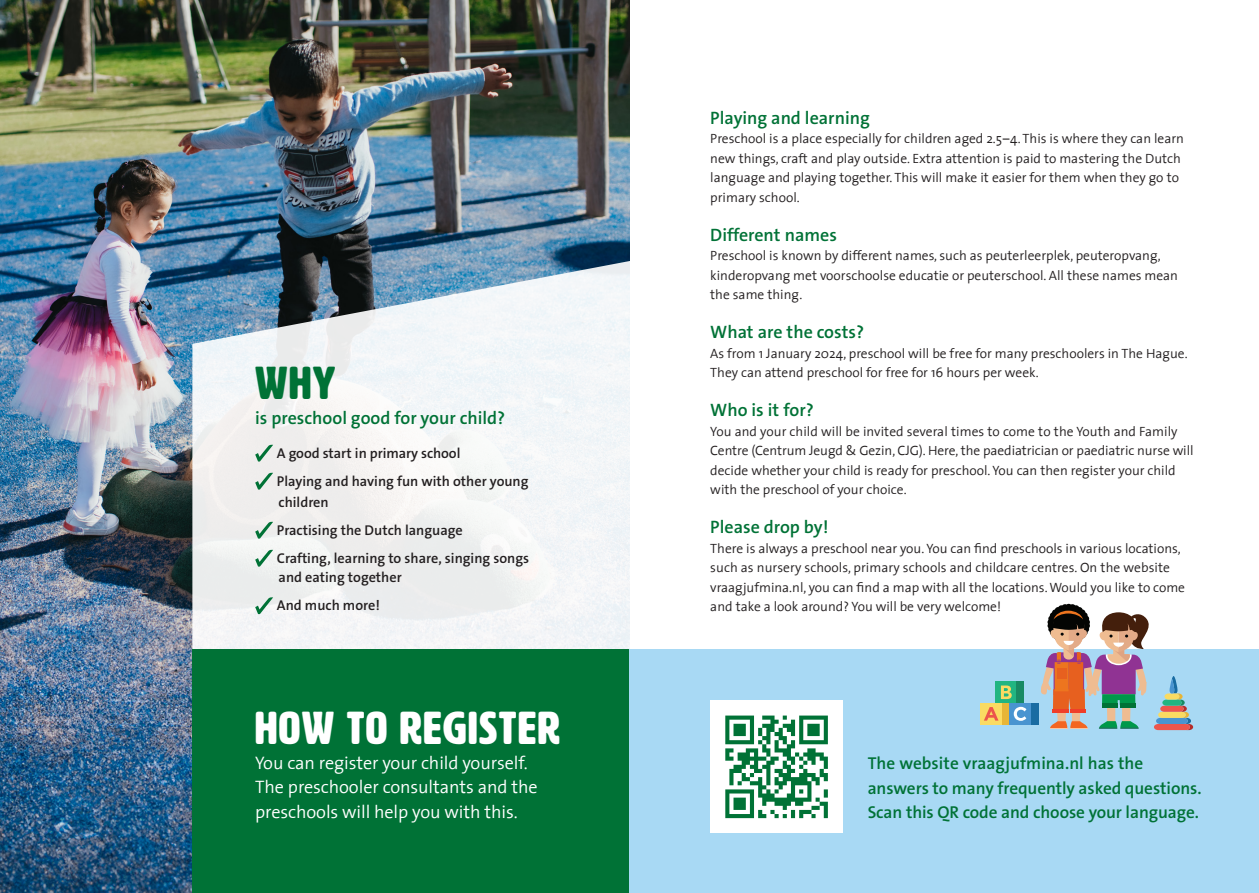
<style>
.page{position:relative;width:1259px;height:893px;background:#fff}
.page>*{position:absolute;margin:0;border:0;box-sizing:border-box;transform-origin:0 0}
.t1{font:45.6px "HWT Artz";letter-spacing:.035em;color:#fff}
.t2{font:45.6px "HWT Artz";color:#007236}
.t3{font:300 18.15px/24.6px "The Sans";letter-spacing:-.005em;color:#fff}
.t4{font:600 18px "The Sans B6";color:#007236}
.t5{font:600 17.25px/24.6px "The Sans B6";letter-spacing:-.005em;color:#007236}
.t6{font:600 14.25px/21px "The Sans B6";color:#231f20}
.t7{font:300 13.5px/19.5px "The Sans";color:#231f20}
</style>
<div class="page">
<img style="left:0;top:0;width:629px;height:893px">
<svg style="left:192px;top:261px;width:438px;height:389px;fill:#f1f4f6"></svg>
<svg style="left:255px;top:444px;width:18px;height:17px"></svg>
<svg style="left:255px;top:472px;width:18px;height:17px"></svg>
<svg style="left:255px;top:521px;width:18px;height:18px"></svg>
<svg style="left:255px;top:549px;width:18px;height:18px"></svg>
<svg style="left:255px;top:597px;width:18px;height:17px"></svg>
<div style="left:192px;top:650px;width:437px;height:243px;background:#007236"></div>
<div style="left:629px;top:650px;width:630px;height:243px;background:#a8d9f4"></div>
<div style="left:710px;top:701px;width:133px;height:132px;background:#fff"></div>
<svg style="left:725px;top:716px;width:103px;height:102px"></svg>
<div style="left:980px;top:703px;width:22px;height:22px;background:#fadb62"></div>
<div style="left:1002px;top:703px;width:7px;height:22px;background:#e7b537"></div>
<svg style="left:984px;top:707px;width:14px;height:14px"></svg>
<div style="left:995px;top:681px;width:21px;height:22px;background:#21b581"></div>
<div style="left:1016px;top:681px;width:7px;height:22px;background:#188a63"></div>
<svg style="left:1001px;top:685px;width:10px;height:14px"></svg>
<div style="left:1009px;top:703px;width:22px;height:22px;background:#4994d0"></div>
<div style="left:1031px;top:703px;width:7px;height:22px;background:#196ca2"></div>
<svg style="left:1013px;top:707px;width:13px;height:14px"></svg>
<svg style="left:1039px;top:604px;width:154px;height:126px"></svg>
<p class="t2" style="left:255px;top:359px;width:82px">WHY</p>
<p class="t4" style="left:255px;top:408px;width:252px">is preschool good for your child?</p>
<p class="t6" style="left:277px;top:443px;width:185px">A good start in primary school</p>
<p class="t6" style="left:277px;top:471px;width:253px">Playing and having fun with other young children</p>
<p class="t6" style="left:277px;top:520px;width:187px">Practising the Dutch language</p>
<p class="t6" style="left:277px;top:549px;width:254px;line-height:19.5px">Crafting, learning to share, singing songs and eating together</p>
<p class="t6" style="left:277px;top:596px;width:105px">And much more!</p>
<p class="t1" style="left:255px;top:704px;width:306px">HOW TO REGISTER</p>
<p class="t3" style="left:255px;top:749px;width:284px">You can register your child yourself.<br>The preschooler consultants and the preschools will help you with this.</p>
<p class="t4" style="left:710px;top:108px;width:161px">Playing and learning</p>
<p class="t7" style="left:710px;top:128px;width:475px">Preschool is a place especially for children aged 2.5–4. This is where they can learn new things, craft and play outside. Extra attention is paid to mastering the Dutch language and playing together. This will make it easier for them when they go to primary school.</p>
<p class="t4" style="left:710px;top:225px;width:128px">Different names</p>
<p class="t7" style="left:710px;top:245px;width:469px">Preschool is known by different names, such as peuterleerplek, peuteropvang, kinderopvang met voorschoolse educatie or peuterschool. All these names mean the same thing.</p>
<p class="t4" style="left:710px;top:323px;width:155px">What are the costs?</p>
<p class="t7" style="left:710px;top:343px;width:479px">As from 1 January 2024, preschool will be free for many preschoolers in The Hague.<br>They can attend preschool for free for 16 hours per week.</p>
<p class="t4" style="left:710px;top:401px;width:105px">Who is it for?</p>
<p class="t7" style="left:710px;top:421px;width:485px">You and your child will be invited several times to come to the Youth and Family Centre (Centrum Jeugd &amp; Gezin, CJG). Here, the paediatrician or paediatric nurse will decide whether your child is ready for preschool. You can then register your child with the preschool of your choice.</p>
<p class="t4" style="left:710px;top:518px;width:120px">Please drop by!</p>
<p class="t7" style="left:710px;top:538px;width:476px">There is always a preschool near you. You can find preschools in various locations, such as nursery schools, primary schools and childcare centres. On the website vraagjufmina.nl, you can find a map with all the locations. Would you like to come and take a look around? You will be very welcome!</p>
<p class="t5" style="left:867px;top:752px;width:335px">The website vraagjufmina.nl has the answers to many frequently asked questions.<br>Scan this QR code and choose your language.</p>
</div>
